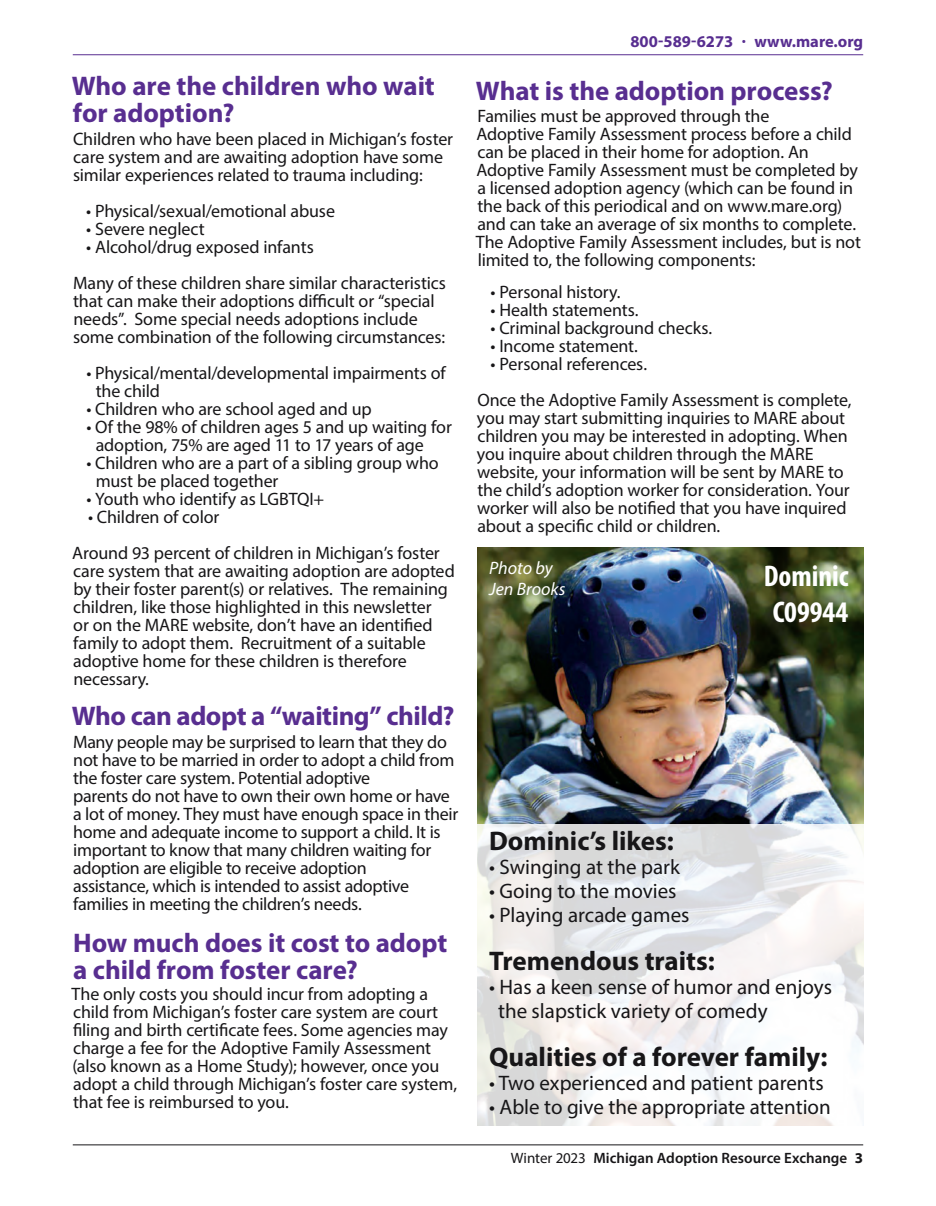
<style>
.page{position:relative;width:936px;height:1206px;background:#fff}
.page>*{position:absolute;margin:0;border:0;box-sizing:border-box;transform-origin:0 0}
.Subhead{font:700 condensed 30px/36px "Myriad Pro";color:#fff}
.Subhead-2{font:700 27px/27px "Myriad Pro";letter-spacing:-.005em;color:#582e90}
.t1{font:700 27px "Myriad Pro";color:#171618}
.Body_no_indent{font:700 27px "Myriad Pro";letter-spacing:-.005em;color:#582e90}
.t2{font:21px/24px "Myriad Pro";color:#171618}
.Body{font:18px/18px "Myriad Pro";letter-spacing:-.01em;color:#171618}
.Body_no_indent-2{font:18px/18px "Myriad Pro";letter-spacing:-.01em;color:#171618}
.Photo_credit{font:italic 18px "Myriad Pro";color:#fff}
.t3{font:700 16.5px "Myriad Pro";color:#582e90}
.t4{font:600 15px "Myriad Pro";color:#171618}
.s1{font-weight:400}
.s2{font-weight:700}
</style>
<div class="page">
<hr style="left:73px;top:1144px;width:790px;height:1px;background:#171618">
<hr style="left:73px;top:54px;width:790px;height:1px;background:#582e90">
<img style="left:477px;top:548px;width:386px;height:276px">
<svg style="left:477px;top:824px;width:387px;height:302px"></svg>
<p class="Subhead-2" style="left:72px;top:72px;width:365px">Who are the children who wait for adoption?</p>
<p class="Body_no_indent-2" style="left:73px;top:129px;width:382px">Children who have been placed in Michigan’s foster care system and are awaiting adoption have some similar experiences related to trauma including:</p>
<p class="Body" style="left:86px;top:201px;width:250px">• Physical/sexual/emotional abuse</p>
<p class="Body" style="left:86px;top:219px;width:120px">• Severe neglect</p>
<p class="Body" style="left:86px;top:237px;width:229px">• Alcohol/drug exposed infants</p>
<p class="Body" style="left:73px;top:273px;width:375px">Many of these children share similar characteristics that can make their adoptions difficult or “special needs”. Some special needs adoptions include some combination of the following circumstances:</p>
<p class="Body" style="left:96px;top:363px;width:352px;text-indent:-9px">• Physical/mental/developmental impairments of the child</p>
<p class="Body" style="left:86px;top:399px;width:287px">• Children who are school aged and up</p>
<p class="Body" style="left:96px;top:417px;width:358px;text-indent:-9px">• Of the 98% of children ages 5 and up waiting for adoption, 75% are aged 11 to 17 years of age</p>
<p class="Body" style="left:96px;top:453px;width:345px;text-indent:-9px">• Children who are a part of a sibling group who must be placed together</p>
<p class="Body" style="left:86px;top:489px;width:239px">• Youth who identify as LGBTQI+</p>
<p class="Body" style="left:88px;top:507px;width:133px">• Children of color</p>
<p class="Body" style="left:72px;top:543px;width:384px">Around 93 percent of children in Michigan’s foster care system that are awaiting adoption are adopted by their foster parent(s) or relatives. The remaining children, like those highlighted in this newsletter<br>or on the MARE website, don’t have an identified family to adopt them. Recruitment of a suitable adoptive home for these children is therefore necessary.</p>
<p class="Subhead-2" style="left:72px;top:702px;width:384px">Who can adopt a “waiting” child?</p>
<p class="Body_no_indent-2" style="left:73px;top:732px;width:387px">Many people may be surprised to learn that they do not have to be married in order to adopt a child from the foster care system. Potential adoptive<br>parents do not have to own their own home or have a lot of money. They must have enough space in their home and adequate income to support a child. It is important to know that many children waiting for adoption are eligible to receive adoption<br>assistance, which is intended to assist adoptive families in meeting the children’s needs.</p>
<p class="Subhead-2" style="left:73px;top:928px;width:376px">How much does it cost to adopt a child from foster care?</p>
<p class="Body_no_indent-2" style="left:71px;top:984px;width:387px">The only costs you should incur from adopting a child from Michigan’s foster care system are court filing and birth certificate fees. Some agencies may charge a fee for the Adoptive Family Assessment (also known as a Home Study); however, once you adopt a child through Michigan’s foster care system, that fee is reimbursed to you.</p>
<p class="t3" style="left:630px;top:31px;width:234px">800-589-6273 · www.mare.org</p>
<p class="Body_no_indent" style="left:476px;top:73px;width:358px">What is the adoption process?</p>
<p class="Body_no_indent-2" style="left:476px;top:107px;width:387px">Families must be approved through the<br>Adoptive Family Assessment process before a child can be placed in their home for adoption. An Adoptive Family Assessment must be completed by a licensed adoption agency (which can be found in the back of this periodical and on www.mare.org) and can take an average of six months to complete.<br>The Adoptive Family Assessment includes, but is not limited to, the following components:</p>
<p class="Body" style="left:491px;top:282px;width:131px">• Personal history.</p>
<p class="Body" style="left:491px;top:300px;width:149px">• Health statements.</p>
<p class="Body" style="left:491px;top:318px;width:223px">• Criminal background checks.</p>
<p class="Body" style="left:491px;top:336px;width:149px">• Income statement.</p>
<p class="Body" style="left:491px;top:354px;width:158px">• Personal references.</p>
<p class="Body" style="left:477px;top:390px;width:376px">Once the Adoptive Family Assessment is complete, you may start submitting inquiries to MARE about children you may be interested in adopting. When you inquire about children through the MARE website, your information will be sent by MARE to the child’s adoption worker for consideration. Your worker will also be notified that you have inquired about a specific child or children.</p>
<p class="Subhead" style="left:764px;top:557px;width:86px">Dominic<br>C09944</p>
<p class="Photo_credit" style="left:489px;top:557px;width:65px">Photo by</p>
<p class="Photo_credit" style="left:489px;top:578px;width:78px">Jen Brooks</p>
<p class="t1" style="left:489px;top:824px;width:186px">Dominic’s likes:</p>
<p class="t2" style="left:489px;top:855px;width:192px">• Swinging at the park</p>
<p class="t2" style="left:489px;top:879px;width:189px">• Going to the movies</p>
<p class="t2" style="left:489px;top:903px;width:202px">• Playing arcade games</p>
<p class="t1" style="left:489px;top:944px;width:227px">Tremendous traits:</p>
<p class="t2" style="left:498px;top:975px;width:335px;text-indent:-9px">• Has a keen sense of humor and enjoys the slapstick variety of comedy</p>
<p class="t1" style="left:489px;top:1040px;width:340px">Qualities of a forever family:</p>
<p class="t2" style="left:489px;top:1071px;width:336px">• Two experienced and patient parents</p>
<p class="t2" style="left:489px;top:1095px;width:343px">• Able to give the appropriate attention</p>
<p class="t4" style="left:511px;top:1149px;width:354px"><span class="s1">Winter 2023</span> Michigan Adoption Resource Exchange <span class="s2">3</span></p>
</div>
